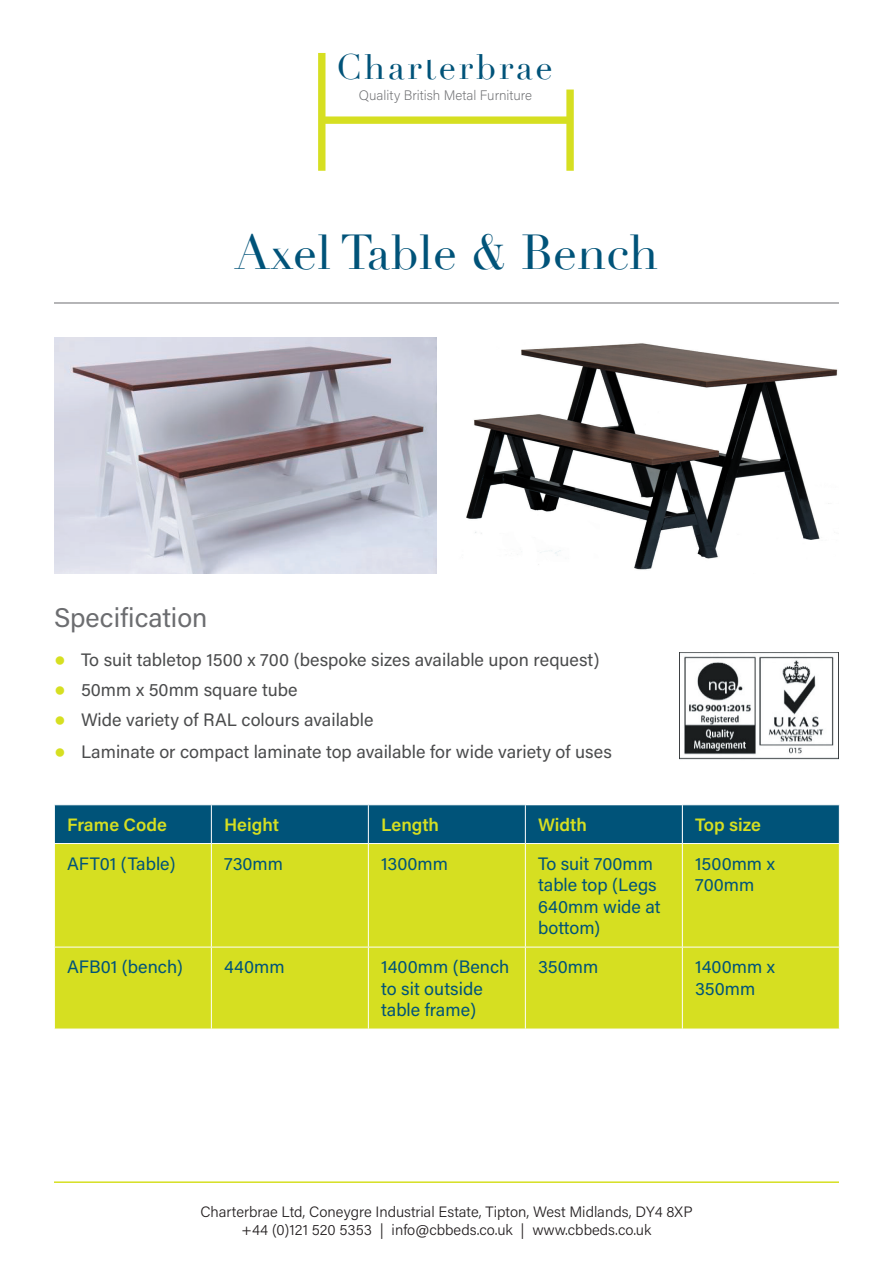
<style>
.page{position:relative;width:893px;height:1263px;background:#fff}
.page>*{position:absolute;margin:0;border:0;box-sizing:border-box;transform-origin:0 0}
.t1{font:48px "Didot";color:#005379}
.t2{font:34.65px "Didot";letter-spacing:.08em;color:#005379}
.t3{font:27px "Acumin Pro";color:#6c6d70}
.t4{font:18px "Acumin Pro";color:#4b4c4d}
.t5{font:18px/21.6px "Acumin Pro";color:#005379}
.t6{font:600 18px "Acumin Pro";color:#d6df21}
.t7{font:300 15px/18px "Acumin Pro";color:#231f20;text-align:center}
.t8{font:200 13.65px "Acumin Pro";color:#6c6d70}
.s1{font-family:"Arial";font-weight:900;font-size:19.5px;color:#d6df21}
</style>
<div class="page">
<svg style="left:318px;top:53px;width:256px;height:118px"></svg>
<hr style="left:54px;top:1181px;width:785px;height:2px;background:#d6df21">
<div style="left:55px;top:805px;width:784px;height:38px;background:#005379"></div>
<div style="left:525px;top:805px;width:157px;height:38px;background:#005379"></div>
<div style="left:55px;top:844px;width:784px;height:185px;background:#d6df21"></div>
<hr style="left:211px;top:805px;width:1px;height:38px;background:#fff">
<hr style="left:368px;top:805px;width:1px;height:38px;background:#fff">
<hr style="left:525px;top:805px;width:1px;height:38px;background:#fff">
<hr style="left:682px;top:805px;width:1px;height:38px;background:#fff">
<hr style="left:211px;top:844px;width:1px;height:103px;background:#fff">
<hr style="left:368px;top:844px;width:1px;height:103px;background:#fff">
<hr style="left:525px;top:844px;width:1px;height:103px;background:#fff">
<hr style="left:682px;top:844px;width:1px;height:103px;background:#fff">
<hr style="left:54px;top:947px;width:157px;height:1px;background:#fff">
<hr style="left:211px;top:947px;width:157px;height:1px;background:#fff">
<hr style="left:211px;top:947px;width:1px;height:82px;background:#fff">
<hr style="left:368px;top:947px;width:157px;height:1px;background:#fff">
<hr style="left:368px;top:947px;width:1px;height:82px;background:#fff">
<hr style="left:525px;top:947px;width:157px;height:1px;background:#fff">
<hr style="left:525px;top:947px;width:1px;height:82px;background:#fff">
<hr style="left:682px;top:947px;width:158px;height:1px;background:#fff">
<hr style="left:682px;top:947px;width:1px;height:82px;background:#fff">
<hr style="left:54px;top:303px;width:785px;height:1px;background:#6c6d70">
<img style="left:54px;top:337px;width:383px;height:236px">
<img style="left:466px;top:343px;width:372px;height:227px">
<img style="left:680px;top:652px;width:158px;height:108px">
<h2 class="t2" style="left:336px;top:46px;width:218px">Charterbrae</h2>
<p class="t8" style="left:359px;top:86px;width:175px">Quality British Metal Furniture</p>
<h1 class="t1" style="left:235px;top:223px;width:425px">Axel Table &amp; Bench</h1>
<h3 class="t3" style="left:54px;top:599px;width:155px">Specification</h3>
<p class="t4" style="left:54px;top:647px;width:547px"><span class="s1">●</span> To suit tabletop 1500 x 700 (bespoke sizes available upon request)</p>
<p class="t4" style="left:54px;top:677px;width:245px"><span class="s1">●</span> 50mm x 50mm square tube</p>
<p class="t4" style="left:54px;top:707px;width:321px"><span class="s1">●</span> Wide variety of RAL colours available</p>
<p class="t4" style="left:54px;top:739px;width:559px"><span class="s1">●</span> Laminate or compact laminate top available for wide variety of uses</p>
<p class="t6" style="left:67px;top:812px;width:101px">Frame Code</p>
<p class="t6" style="left:224px;top:812px;width:56px">Height</p>
<p class="t6" style="left:381px;top:812px;width:59px">Length</p>
<p class="t6" style="left:538px;top:812px;width:50px">Width</p>
<p class="t6" style="left:695px;top:812px;width:67px">Top size</p>
<p class="t5" style="left:67px;top:852px;width:110px">AFT01 (Table)</p>
<p class="t5" style="left:224px;top:852px;width:60px">730mm</p>
<p class="t5" style="left:381px;top:852px;width:68px">1300mm</p>
<p class="t5" style="left:538px;top:852px;width:124px">To suit 700mm table top (Legs<br>640mm wide at bottom)</p>
<p class="t5" style="left:695px;top:852px;width:81px">1500mm x<br>700mm</p>
<p class="t5" style="left:67px;top:955px;width:117px">AFB01 (bench)</p>
<p class="t5" style="left:224px;top:955px;width:62px">440mm</p>
<p class="t5" style="left:381px;top:955px;width:130px">1400mm (Bench to sit outside table frame)</p>
<p class="t5" style="left:538px;top:955px;width:62px">350mm</p>
<p class="t5" style="left:695px;top:955px;width:81px">1400mm x<br>350mm</p>
<p class="t7" style="left:200px;top:1202px;width:494px">Charterbrae Ltd, Coneygre Industrial Estate, Tipton, West Midlands, DY4 8XP +44 (0)121 520 5353 | info@cbbeds.co.uk | www.cbbeds.co.uk</p>
</div>
